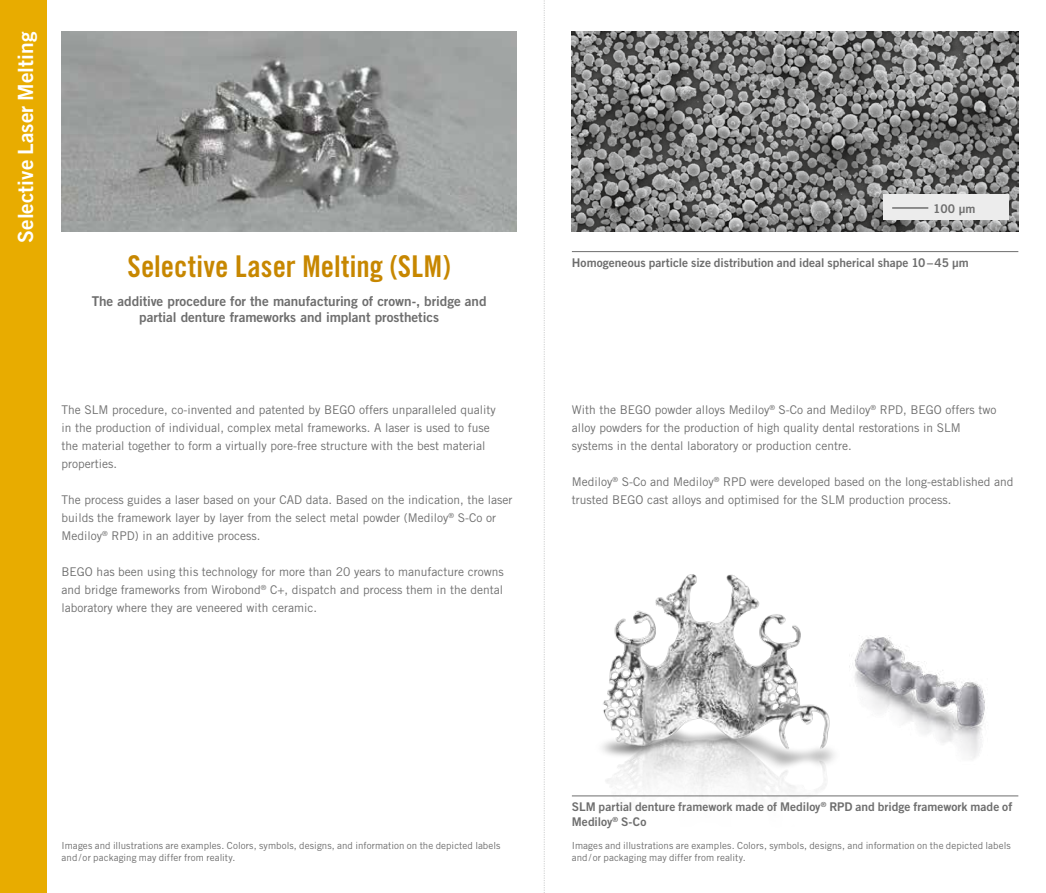
<style>
.page{position:relative;width:1046px;height:893px;background:#fff}
.page>*{position:absolute;margin:0;border:0;box-sizing:border-box;transform-origin:0 0}
.t1{font:30px "Trade Gothic LT Std Bd Cn 20";letter-spacing:.005em;color:#c78700}
.t2{font:21px "Trade Gothic LT Pro Bd 2";color:#fff}
.t3{font:13.5px/16.2px "Trade Gothic LT Pro Bd 2";color:#6e6e6e;text-align:center}
.t4{font:12px/18px "Trade Gothic LT Pro";color:#6e6e6e}
.t5{font:12px/15px "Trade Gothic LT Pro Bd 2";color:#6e6e6e}
.t6{font:9.75px/11.7px "Trade Gothic LT Pro";letter-spacing:.005em;color:#6e6e6e}
</style>
<div class="page">
<img style="left:62px;top:32px;width:455px;height:200px">
<div style="left:0;top:0;width:47px;height:893px;background:#e8ac00"></div>
<img style="left:572px;top:32px;width:446px;height:200px">
<hr style="left:572px;top:251px;width:446px;height:1px;background:#6e6e6e">
<div style="left:883px;top:194px;width:126px;height:26px;background:#ececec"></div>
<hr style="left:892px;top:207px;width:36px;height:2px;background:#6e6e6e">
<hr style="left:572px;top:795px;width:446px;height:1px;background:#6e6e6e">
<img style="left:854px;top:637px;width:131px;height:122px">
<img style="left:592px;top:574px;width:253px;height:223px">
<svg style="left:544px;top:0;width:1px;height:893px"></svg>
<h2 class="t2" style="left:13px;top:243px;width:212px;rotate:-90deg">Selective Laser Melting</h2>
<h1 class="t1" style="left:127px;top:248px;width:325px">Selective Laser Melting (SLM)</h1>
<p class="t3" style="left:92px;top:293px;width:396px">The additive procedure for the manufacturing of crown-, bridge and partial denture frameworks and implant prosthetics</p>
<p class="t4" style="left:62px;top:401px;width:436px">The SLM procedure, co-invented and patented by BEGO offers unparalleled quality in the production of individual, complex metal frameworks. A laser is used to fuse the material together to form a virtually pore-free structure with the best material properties.</p>
<p class="t4" style="left:62px;top:491px;width:452px">The process guides a laser based on your CAD data. Based on the indication, the laser builds the framework layer by layer from the select metal powder (Mediloy<sup>®</sup> S-Co or<br>Mediloy<sup>®</sup> RPD) in an additive process.</p>
<p class="t4" style="left:62px;top:563px;width:444px;text-align:justify">BEGO has been using this technology for more than 20 years to manufacture crowns and bridge frameworks from Wirobond<sup>®</sup> C+, dispatch and process them in the dental laboratory where they are veneered with ceramic.</p>
<p class="t5" style="left:933px;top:201px;width:44px">100 μm</p>
<p class="t5" style="left:572px;top:255px;width:398px">Homogeneous particle size distribution and ideal spherical shape 10–45 μm</p>
<p class="t4" style="left:572px;top:401px;width:426px">With the BEGO powder alloys Mediloy<sup>®</sup> S-Co and Mediloy<sup>®</sup> RPD, BEGO offers two alloy powders for the production of high quality dental restorations in SLM systems in the dental laboratory or production centre.</p>
<p class="t4" style="left:572px;top:473px;width:443px">Mediloy<sup>®</sup> S-Co and Mediloy<sup>®</sup> RPD were developed based on the long-established and trusted BEGO cast alloys and optimised for the SLM production process.</p>
<p class="t5" style="left:572px;top:799px;width:442px">SLM partial denture framework made of Mediloy<sup>®</sup> RPD and bridge framework made of<br>Mediloy<sup>®</sup> S-Co</p>
<p class="t6" style="left:62px;top:840px;width:440px">Images and illustrations are examples. Colors, symbols, designs, and information on the depicted labels and/ or packaging may differ from reality.</p>
<p class="t6" style="left:572px;top:840px;width:440px">Images and illustrations are examples. Colors, symbols, designs, and information on the depicted labels and/or packaging may differ from reality.</p>
</div>
